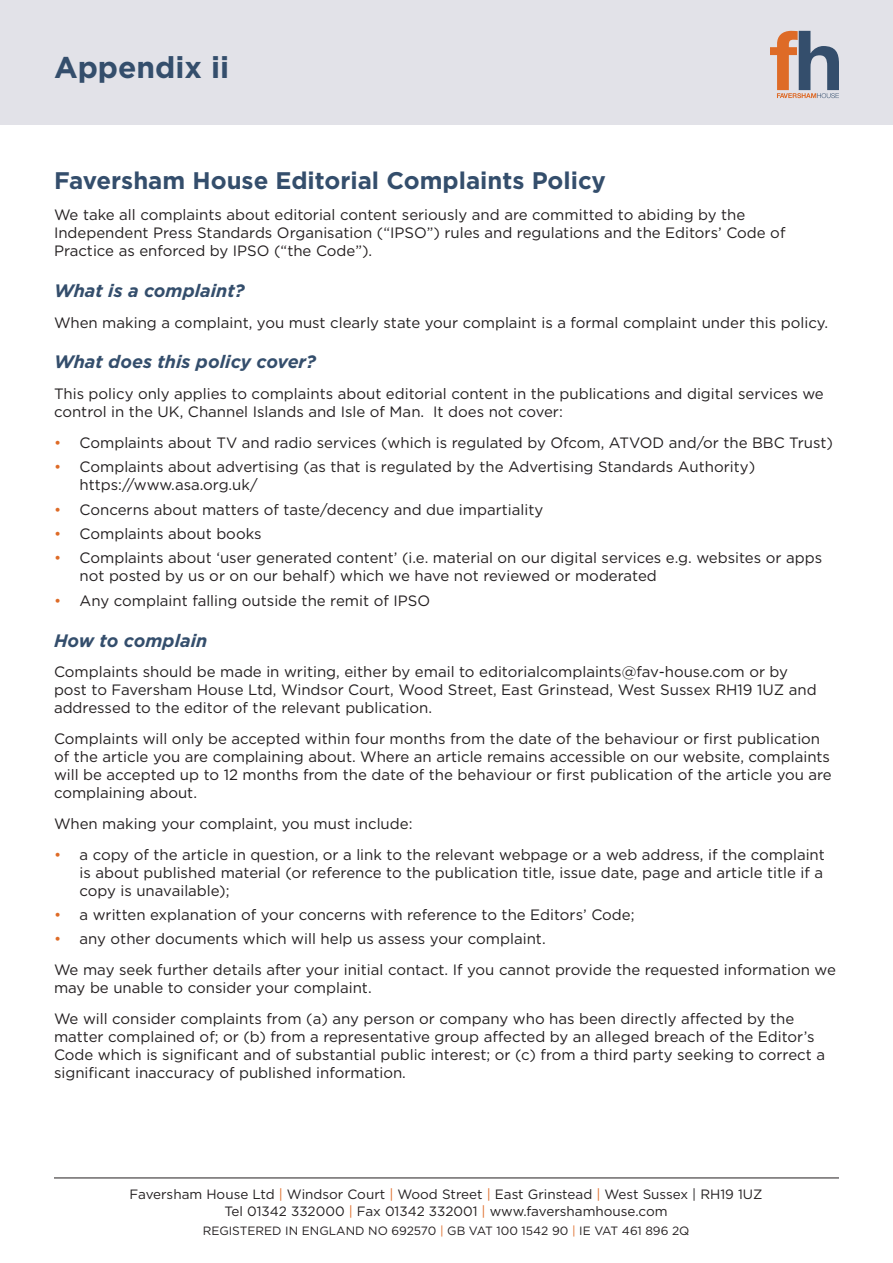
<style>
.page{position:relative;width:893px;height:1263px;background:#fff}
.page>*{position:absolute;margin:0;border:0;box-sizing:border-box;transform-origin:0 0}
.t1{font:700 30px "Gotham";color:#344e6c}
.t2{font:700 24px "Gotham";color:#344e6c}
.t3{font:italic 700 18px "Gotham";color:#344e6c}
.t4{font:15px/18px "Gotham";color:#231f20}
.t5{font:13.5px/16.5px "Gotham";color:#231f20;text-align:center}
.t6{font:12px "Gotham";color:#231f20}
.s1{color:#de6b27}
</style>
<div class="page">
<hr style="left:54px;top:1177px;width:785px;height:1px;background:#231f20">
<div style="left:0;top:0;width:893px;height:125px;background:#e2e2e8"></div>
<svg style="left:770px;top:31px;width:69px;height:67px"></svg>
<h1 class="t1" style="left:54px;top:48px;width:177px">Appendix ii</h1>
<h2 class="t2" style="left:54px;top:165px;width:553px">Faversham House Editorial Complaints Policy</h2>
<p class="t4" style="left:54px;top:205px;width:733px">We take all complaints about editorial content seriously and are committed to abiding by the<br>Independent Press Standards Organisation (“IPSO”) rules and regulations and the Editors’ Code of<br>Practice as enforced by IPSO (“the Code”).</p>
<p class="t3" style="left:54px;top:278px;width:192px">What is a complaint?</p>
<p class="t4" style="left:54px;top:313px;width:776px">When making a complaint, you must clearly state your complaint is a formal complaint under this policy.</p>
<p class="t3" style="left:54px;top:350px;width:263px">What does this policy cover?</p>
<p class="t4" style="left:54px;top:384px;width:771px">This policy only applies to complaints about editorial content in the publications and digital services we control in the UK, Channel Islands and Isle of Man. It does not cover:</p>
<p class="t4" style="left:54px;top:433px;width:780px"><span class="s1">•</span> Complaints about TV and radio services (which is regulated by Ofcom, ATVOD and/or the BBC Trust)</p>
<p class="t4" style="left:80px;top:458px;width:677px;text-indent:-26px"><span class="s1">•</span> Complaints about advertising (as that is regulated by the Advertising Standards Authority) https://www.asa.org.uk/</p>
<p class="t4" style="left:54px;top:500px;width:491px"><span class="s1">•</span> Concerns about matters of taste/decency and due impartiality</p>
<p class="t4" style="left:54px;top:524px;width:209px"><span class="s1">•</span> Complaints about books</p>
<p class="t4" style="left:80px;top:549px;width:744px;text-indent:-26px"><span class="s1">•</span> Complaints about ‘user generated content’ (i.e. material on our digital services e.g. websites or apps not posted by us or on our behalf) which we have not reviewed or moderated</p>
<p class="t4" style="left:54px;top:591px;width:378px"><span class="s1">•</span> Any complaint falling outside the remit of IPSO</p>
<p class="t3" style="left:54px;top:628px;width:155px">How to complain</p>
<p class="t4" style="left:54px;top:663px;width:764px">Complaints should be made in writing, either by email to editorialcomplaints@fav-house.com or by post to Faversham House Ltd, Windsor Court, Wood Street, East Grinstead, West Sussex RH19 1UZ and addressed to the editor of the relevant publication.</p>
<p class="t4" style="left:54px;top:729px;width:779px">Complaints will only be accepted within four months from the date of the behaviour or first publication of the article you are complaining about. Where an article remains accessible on our website, complaints will be accepted up to 12 months from the date of the behaviour or first publication of the article you are complaining about.</p>
<p class="t4" style="left:54px;top:814px;width:360px">When making your complaint, you must include:</p>
<p class="t4" style="left:80px;top:845px;width:747px;text-align:justify;text-indent:-26px"><span class="s1">•</span> a copy of the article in question, or a link to the relevant webpage or a web address, if the complaint is about published material (or reference to the publication title, issue date, page and article title if a copy is unavailable);</p>
<p class="t4" style="left:54px;top:905px;width:582px"><span class="s1">•</span> a written explanation of your concerns with reference to the Editors’ Code;</p>
<p class="t4" style="left:54px;top:923px;width:783px;line-height:30.8px"><span class="s1">•</span> any other documents which will help us assess your complaint.<br>We may seek further details after your initial contact. If you cannot provide the requested information we</p>
<p class="t4" style="left:54px;top:972px;width:742px;line-height:30.8px">may be unable to consider your complaint.<br>We will consider complaints from (a) any person or company who has been directly affected by the</p>
<p class="t4" style="left:54px;top:1027px;width:773px">matter complained of; or (b) from a representative group affected by an alleged breach of the Editor’s<br>Code which is significant and of substantial public interest; or (c) from a third party seeking to correct a significant inaccuracy of published information.</p>
<p class="t5" style="left:130px;top:1186px;width:634px">Faversham House Ltd <span class="s1">|</span> Windsor Court <span class="s1">|</span> Wood Street <span class="s1">|</span> East Grinstead <span class="s1">|</span> West Sussex | RH19 1UZ<br>Tel 01342 332000 <span class="s1">|</span> Fax 01342 332001 <span class="s1">|</span> www.favershamhouse.com</p>
<p class="t6" style="left:203px;top:1223px;width:488px">REGISTERED IN ENGLAND NO 692570 <span class="s1">|</span> GB VAT 100 1542 90 <span class="s1">|</span> IE VAT 461 896 2Q</p>
</div>
